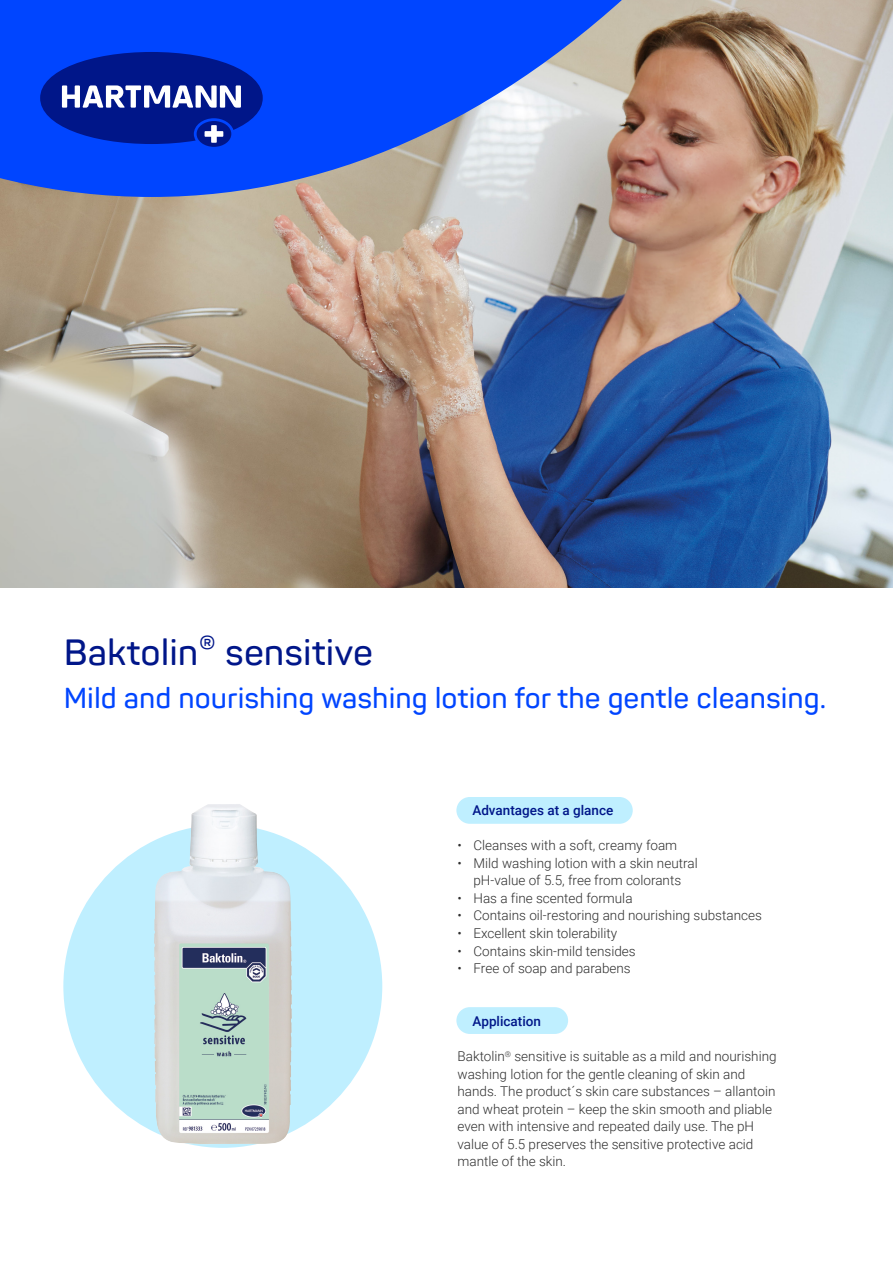
<style>
.page{position:relative;width:893px;height:1263px;background:#fff}
.page>*{position:absolute;margin:0;border:0;box-sizing:border-box;transform-origin:0 0}
.t1{font:600 36px "Panton";color:#001689}
.t2{font:600 28.5px "Panton";color:#0045ff}
.t3{font:300 13.5px/17.5px "Roboto";color:#2f2f2f;text-align:center}
.t4{font:500 13.5px "Roboto";color:#001689}
</style>
<div class="page">
<img style="left:0;top:197px;width:893px;height:390px">
<svg style="left:0;top:0;width:893px;height:197px;background:#667bc8"></svg>
<div style="left:197px;top:121px;width:34px;height:26px;background:#001689;border-radius:50%"></div>
<svg style="left:40px;top:52px;width:223px;height:92px;background:#1d3aae"></svg>
<div style="left:63px;top:825px;width:319px;height:323px;background:#bfefff;border-radius:50%"></div>
<img style="left:154px;top:804px;width:138px;height:340px">
<div style="left:456px;top:1007px;width:112px;height:27px;background:#bfefff;border-radius:13px"></div>
<div style="left:456px;top:797px;width:177px;height:27px;background:#bfefff;border-radius:13px"></div>
<h1 class="t1" style="left:64px;top:630px;width:311px">Baktolin® sensitive</h1>
<h2 class="t2" style="left:64px;top:681px;width:764px">Mild and nourishing washing lotion for the gentle cleansing.</h2>
<p class="t4" style="left:472px;top:801px;width:143px">Advantages at a glance</p>
<p class="t3" style="left:458px;top:836px;width:221px">• Cleanses with a soft, creamy foam</p>
<p class="t3" style="left:458px;top:854px;width:242px">• Mild washing lotion with a skin neutral pH-value of 5.5, free from colorants</p>
<p class="t3" style="left:458px;top:889px;width:177px">• Has a fine scented formula</p>
<p class="t3" style="left:458px;top:906px;width:306px">• Contains oil-restoring and nourishing substances</p>
<p class="t3" style="left:458px;top:924px;width:161px">• Excellent skin tolerability</p>
<p class="t3" style="left:458px;top:941px;width:180px">• Contains skin-mild tensides</p>
<p class="t3" style="left:458px;top:959px;width:175px">• Free of soap and parabens</p>
<p class="t4" style="left:472px;top:1011px;width:70px">Application</p>
<p class="t3" style="left:458px;top:1047px;width:321px;text-align:left">Baktolin<sup>®</sup> sensitive is suitable as a mild and nourishing washing lotion for the gentle cleaning of skin and hands. The product´s skin care substances – allantoin and wheat protein – keep the skin smooth and pliable even with intensive and repeated daily use. The pH value of 5.5 preserves the sensitive protective acid mantle of the skin.</p>
</div>
